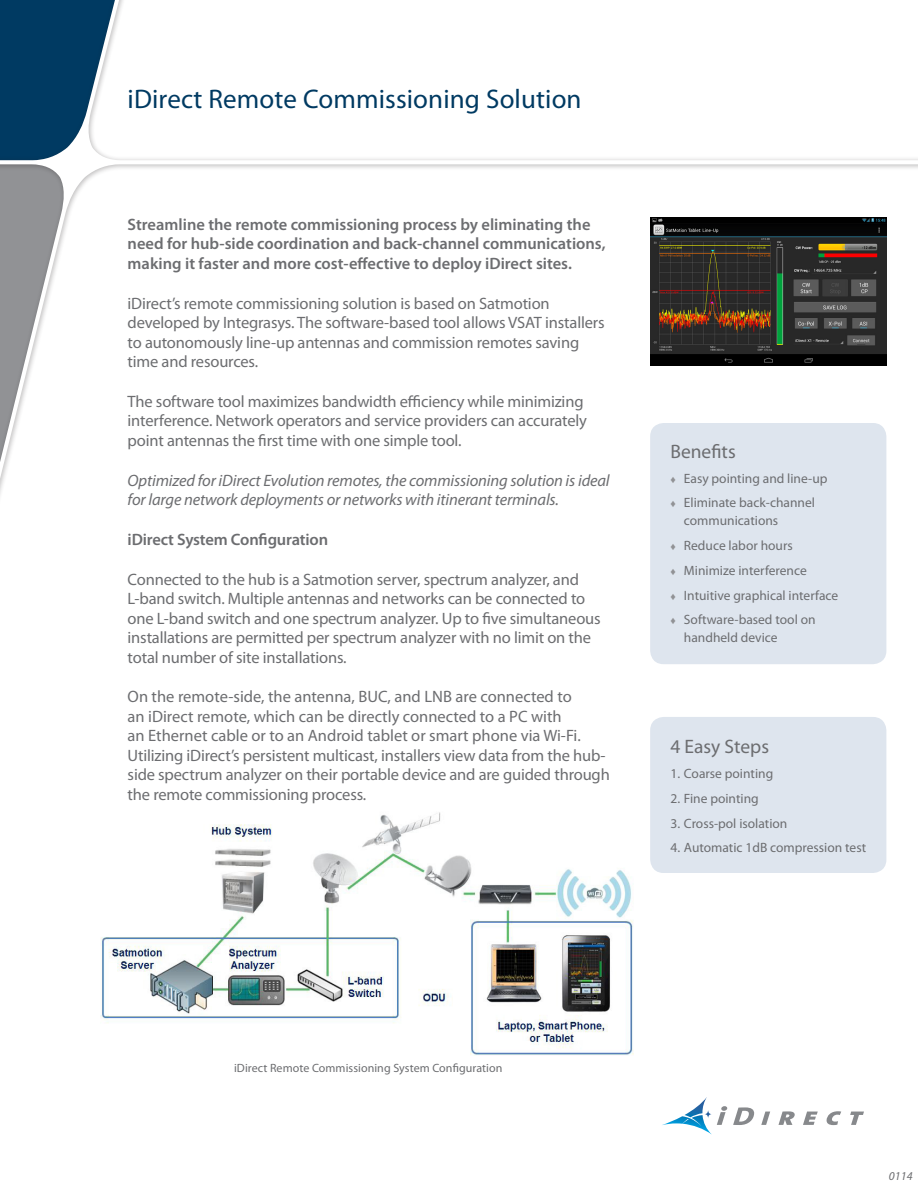
<style>
.page{position:relative;width:918px;height:1188px;background:#fff}
.page>*{position:absolute;margin:0;border:0;box-sizing:border-box;transform-origin:0 0}
.Headline{font:27px "Myriad Pro";letter-spacing:.005em;color:#003a62}
.Sidebar-Subhead{font:19.5px "Myriad Pro";color:#6c6d70}
.Subhead{font:16.5px/19.5px "Myriad Pro";letter-spacing:-.01em;color:#6c6d70}
.Subhead-2{font:600 16.5px/19.5px "Myriad Pro";color:#6c6d70}
.Subhead-3{font:italic 16.5px/19.5px "Myriad Pro";letter-spacing:-.01em;color:#6c6d70}
.t1{font:13.5px/18px "Myriad Pro";color:#6c6d70}
.Callout-Quotes{font:12px "Myriad Pro";letter-spacing:.005em;color:#6c6d70}
.Callout-Quotes-2{font:italic 12px "Myriad Pro";color:#6c6d70}
.s1{font-family:"Times New Roman";font-size:10.5px;color:#919295}
</style>
<div class="page">
<div style="left:650px;top:423px;width:236px;height:241px;background:#dee5ee;border-radius:14px"></div>
<svg style="left:662px;top:1097px;width:202px;height:38px"></svg>
<svg style="left:0;top:0;width:918px;height:542px"></svg>
<div style="left:650px;top:717px;width:236px;height:156px;background:#dee5ee;border-radius:14px"></div>
<img style="left:650px;top:218px;width:236px;height:147px">
<img style="left:100px;top:812px;width:534px;height:243px">
<p class="Headline" style="left:128px;top:82px;width:455px">iDirect Remote Commissioning Solution</p>
<p class="Subhead-2" style="left:128px;top:214px;width:479px">Streamline the remote commissioning process by eliminating the need for hub-side coordination and back-channel communications, making it faster and more cost-effective to deploy iDirect sites.</p>
<p class="Subhead" style="left:128px;top:293px;width:479px">iDirect’s remote commissioning solution is based on Satmotion developed by Integrasys. The software-based tool allows VSAT installers to autonomously line-up antennas and commission remotes saving time and resources.</p>
<p class="Subhead" style="left:128px;top:391px;width:461px">The software tool maximizes bandwidth efficiency while minimizing interference. Network operators and service providers can accurately point antennas the first time with one simple tool.</p>
<p class="Subhead-3" style="left:128px;top:470px;width:484px">Optimized for iDirect Evolution remotes, the commissioning solution is ideal for large network deployments or networks with itinerant terminals.</p>
<p class="Subhead-2" style="left:128px;top:529px;width:202px">iDirect System Configuration</p>
<p class="Subhead" style="left:128px;top:569px;width:475px">Connected to the hub is a Satmotion server, spectrum analyzer, and L-band switch. Multiple antennas and networks can be connected to one L-band switch and one spectrum analyzer. Up to five simultaneous installations are permitted per spectrum analyzer with no limit on the total number of site installations.</p>
<p class="Subhead" style="left:128px;top:687px;width:484px">On the remote-side, the antenna, BUC, and LNB are connected to<br>an iDirect remote, which can be directly connected to a PC with<br>an Ethernet cable or to an Android tablet or smart phone via Wi-Fi.<br>Utilizing iDirect’s persistent multicast, installers view data from the hub&shy;side spectrum analyzer on their portable device and are guided through the remote commissioning process.</p>
<p class="Sidebar-Subhead" style="left:670px;top:439px;width:67px">Benefits</p>
<p class="t1" style="left:670px;top:469px;width:159px"><span class="s1">♦</span> Easy pointing and line-up</p>
<p class="t1" style="left:684px;top:494px;width:133px;text-indent:-14px"><span class="s1">♦</span> Eliminate back-channel communications</p>
<p class="t1" style="left:670px;top:536px;width:124px"><span class="s1">♦</span> Reduce labor hours</p>
<p class="t1" style="left:670px;top:561px;width:138px"><span class="s1">♦</span> Minimize interference</p>
<p class="t1" style="left:670px;top:586px;width:169px"><span class="s1">♦</span> Intuitive graphical interface</p>
<p class="t1" style="left:684px;top:611px;width:133px;text-indent:-14px"><span class="s1">♦</span> Software-based tool on handheld device</p>
<p class="Sidebar-Subhead" style="left:670px;top:735px;width:100px">4 Easy Steps</p>
<p class="t1" style="left:670px;top:764px;width:104px">1. Coarse pointing</p>
<p class="t1" style="left:670px;top:789px;width:90px">2. Fine pointing</p>
<p class="t1" style="left:670px;top:814px;width:119px">3. Cross-pol isolation</p>
<p class="t1" style="left:670px;top:839px;width:197px">4. Automatic 1dB compression test</p>
<p class="Callout-Quotes" style="left:234px;top:1060px;width:270px">iDirect Remote Commissioning System Configuration</p>
<p class="Callout-Quotes-2" style="left:889px;top:1169px;width:25px">0114</p>
</div>
